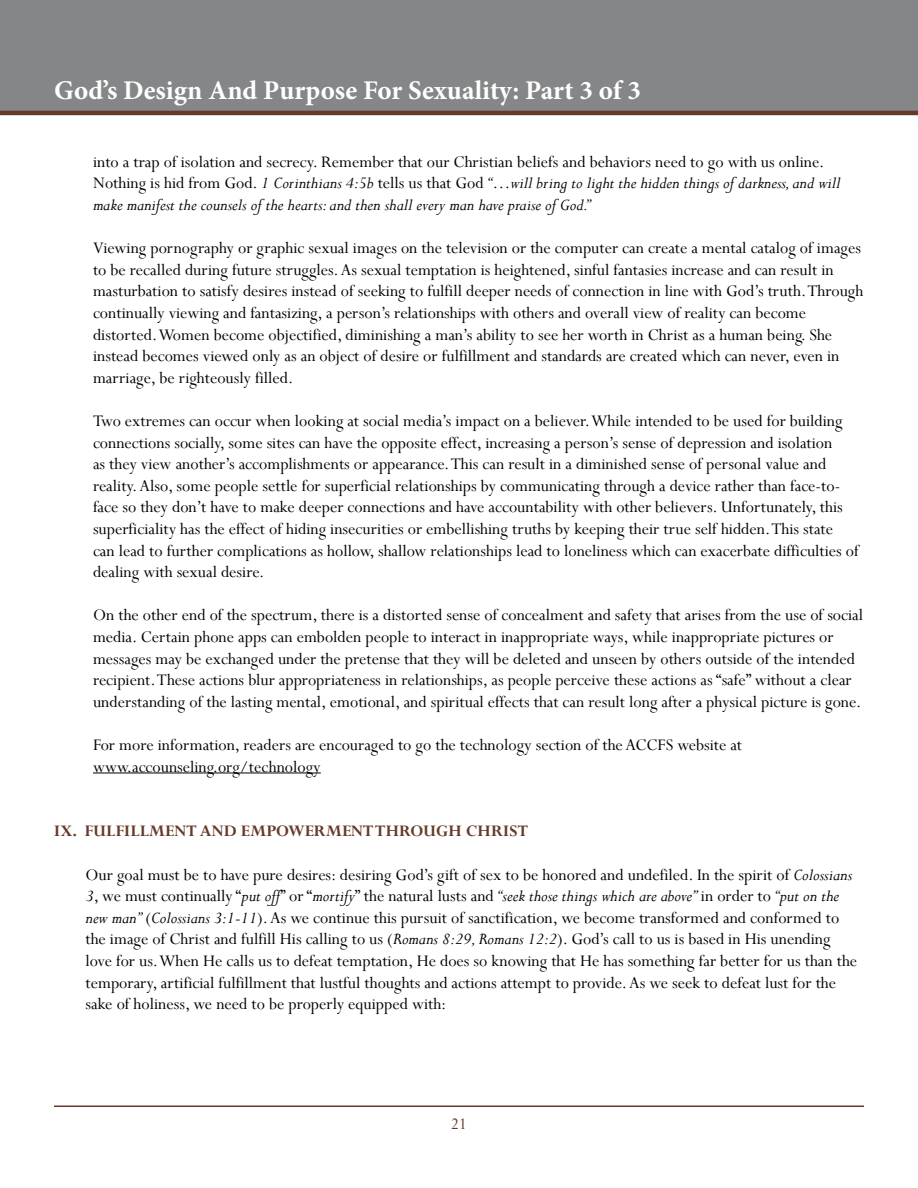
<style>
.page{position:relative;width:918px;height:1188px;background:#fff}
.page>*{position:absolute;margin:0;border:0;box-sizing:border-box;transform-origin:0 0}
.t1{font:700 27px "Minion Pro";color:#fff}
.t2{font:18px/21.6px "Perpetua";color:#000}
.t3{font:italic 18px/21.6px "Perpetua";color:#000}
.t4{font:700 18px "Perpetua";color:#663a2a}
.t5{font:18px "Perpetua";color:#663a2a}
.s1{font-style:normal}
.s2{font-style:italic}
</style>
<div class="page">
<div style="left:0;top:0;width:918px;height:113px;background:#848688"></div>
<hr style="left:54px;top:1106px;width:810px;height:1px;background:#663a2a">
<hr style="left:0;top:111px;width:918px;height:4px;background:#663a2a">
<hr style="left:93px;top:773px;width:228px;height:1px;background:#000">
<h1 class="t1" style="left:54px;top:71px;width:589px">God’s Design And Purpose For Sexuality: Part 3 of 3</h1>
<p class="t3" style="left:93px;top:150px;width:749px"><span class="s1">into a trap of isolation and secrecy. Remember that our Christian beliefs and behaviors need to go with us online.<br>Nothing is hid from God.</span> 1 Corinthians 4:5b <span class="s1">tells us that God</span> “…will bring to light the hidden things of darkness, and will make manifest the counsels of the hearts: and then shall every man have praise of God.”</p>
<p class="t2" style="left:93px;top:237px;width:772px">Viewing pornography or graphic sexual images on the television or the computer can create a mental catalog of images to be recalled during future struggles. As sexual temptation is heightened, sinful fantasies increase and can result in masturbation to satisfy desires instead of seeking to fulfill deeper needs of connection in line with God’s truth. Through continually viewing and fantasizing, a person’s relationships with others and overall view of reality can become distorted. Women become objectified, diminishing a man’s ability to see her worth in Christ as a human being. She instead becomes viewed only as an object of desire or fulfillment and standards are created which can never, even in marriage, be righteously filled.</p>
<p class="t2" style="left:93px;top:410px;width:767px">Two extremes can occur when looking at social media’s impact on a believer. While intended to be used for building connections socially, some sites can have the opposite effect, increasing a person’s sense of depression and isolation<br>as they view another’s accomplishments or appearance. This can result in a diminished sense of personal value and reality. Also, some people settle for superficial relationships by communicating through a device rather than face-to&shy;face so they don’t have to make deeper connections and have accountability with other believers. Unfortunately, this superficiality has the effect of hiding insecurities or embellishing truths by keeping their true self hidden. This state can lead to further complications as hollow, shallow relationships lead to loneliness which can exacerbate difficulties of dealing with sexual desire.</p>
<p class="t2" style="left:93px;top:604px;width:772px">On the other end of the spectrum, there is a distorted sense of concealment and safety that arises from the use of social media. Certain phone apps can embolden people to interact in inappropriate ways, while inappropriate pictures or messages may be exchanged under the pretense that they will be deleted and unseen by others outside of the intended recipient. These actions blur appropriateness in relationships, as people perceive these actions as “safe” without a clear understanding of the lasting mental, emotional, and spiritual effects that can result long after a physical picture is gone.</p>
<p class="t2" style="left:93px;top:734px;width:651px">For more information, readers are encouraged to go the technology section of the ACCFS website at www.accounseling.org/technology</p>
<p class="t4" style="left:54px;top:820px;width:475px">IX. FULFILLMENT AND EMPOWERMENT THROUGH CHRIST</p>
<p class="t2" style="left:85px;top:863px;width:773px">Our goal must be to have pure desires: desiring God’s gift of sex to be honored and undefiled. In the spirit of <span class="s2">Colossians 3</span>, we must continually “<span class="s2">put off</span>” or “<span class="s2">mortify</span>” the natural lusts and <span class="s2">“seek those things which are above”</span> in order to <span class="s2">“put on the new man”</span> (<span class="s2">Colossians 3:1-11</span>). As we continue this pursuit of sanctification, we become transformed and conformed to the image of Christ and fulfill His calling to us (<span class="s2">Romans 8:29, Romans 12:2</span>). God’s call to us is based in His unending love for us. When He calls us to defeat temptation, He does so knowing that He has something far better for us than the temporary, artificial fulfillment that lustful thoughts and actions attempt to provide. As we seek to defeat lust for the sake of holiness, we need to be properly equipped with:</p>
<p class="t5" style="left:451px;top:1112px;width:18px">21</p>
</div>
